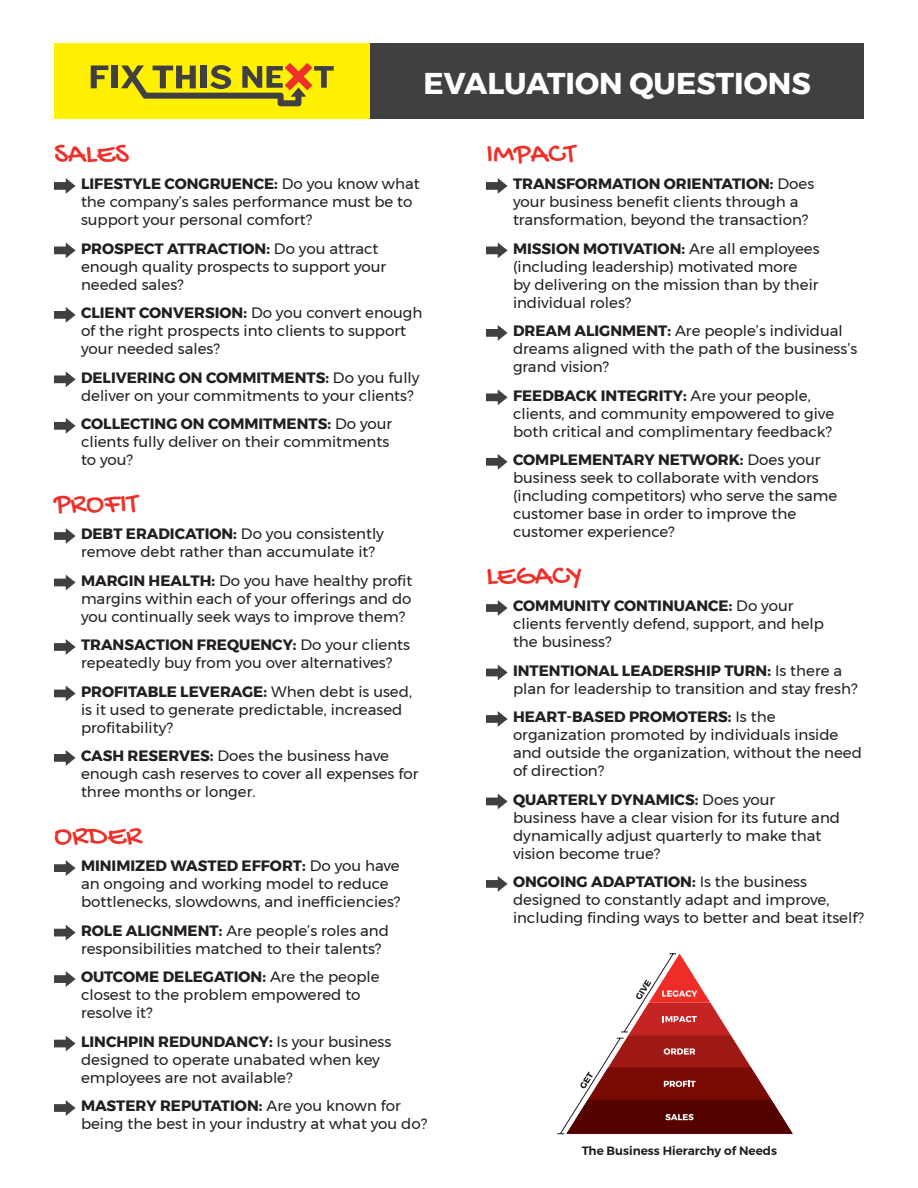
<style>
.page{position:relative;width:918px;height:1188px;background:#fff}
.page>*{position:absolute;margin:0;border:0;box-sizing:border-box;transform-origin:0 0}
.category{font:30px "Gochi Hand";color:#ed3029}
.t1{font:700 30px "Montserrat";color:#fff}
.blist{font:15px/18px "Montserrat";color:#231f20}
.t2{font:600 12px "Montserrat";color:#231f20}
.s1{font-weight:700}
</style>
<div class="page">
<div style="left:54px;top:44px;width:316px;height:75px;background:#fff101"></div>
<div style="left:370px;top:44px;width:494px;height:75px;background:#404042"></div>
<svg style="left:54px;top:178px;width:22px;height:16px"></svg>
<svg style="left:54px;top:243px;width:22px;height:15px"></svg>
<svg style="left:54px;top:307px;width:22px;height:16px"></svg>
<svg style="left:54px;top:371px;width:22px;height:16px"></svg>
<svg style="left:54px;top:418px;width:22px;height:16px"></svg>
<svg style="left:54px;top:528px;width:22px;height:16px"></svg>
<svg style="left:54px;top:575px;width:22px;height:15px"></svg>
<svg style="left:54px;top:639px;width:22px;height:16px"></svg>
<svg style="left:54px;top:686px;width:22px;height:15px"></svg>
<svg style="left:54px;top:750px;width:22px;height:16px"></svg>
<svg style="left:54px;top:860px;width:22px;height:16px"></svg>
<svg style="left:54px;top:925px;width:22px;height:15px"></svg>
<svg style="left:54px;top:971px;width:22px;height:16px"></svg>
<svg style="left:54px;top:1036px;width:22px;height:15px"></svg>
<svg style="left:54px;top:1100px;width:22px;height:16px"></svg>
<svg style="left:486px;top:178px;width:22px;height:16px"></svg>
<svg style="left:486px;top:243px;width:22px;height:15px"></svg>
<svg style="left:486px;top:325px;width:22px;height:16px"></svg>
<svg style="left:486px;top:389px;width:22px;height:16px"></svg>
<svg style="left:486px;top:454px;width:22px;height:16px"></svg>
<svg style="left:486px;top:600px;width:22px;height:16px"></svg>
<svg style="left:486px;top:665px;width:22px;height:15px"></svg>
<svg style="left:486px;top:711px;width:22px;height:16px"></svg>
<svg style="left:486px;top:794px;width:22px;height:15px"></svg>
<svg style="left:486px;top:876px;width:22px;height:16px"></svg>
<svg style="left:91px;top:65px;width:17px;height:23px"></svg>
<div style="left:112px;top:65px;width:6px;height:23px;background:#404042"></div>
<svg style="left:121px;top:63px;width:213px;height:43px"></svg>
<svg style="left:557px;top:953px;width:236px;height:182px"></svg>
<p class="t1" style="left:424px;top:59px;width:389px">EVALUATION QUESTIONS</p>
<p class="category" style="left:54px;top:138px;width:77px">SALES</p>
<p class="blist" style="left:81px;top:175px;width:340px"><span class="s1">LIFESTYLE CONGRUENCE:</span> Do you know what the company’s sales performance must be to support your personal comfort?</p>
<p class="blist" style="left:81px;top:239px;width:307px"><span class="s1">PROSPECT ATTRACTION:</span> Do you attract enough quality prospects to support your needed sales?</p>
<p class="blist" style="left:81px;top:304px;width:343px"><span class="s1">CLIENT CONVERSION:</span> Do you convert enough of the right prospects into clients to support your needed sales?</p>
<p class="blist" style="left:81px;top:368px;width:340px"><span class="s1">DELIVERING ON COMMITMENTS:</span> Do you fully deliver on your commitments to your clients?</p>
<p class="blist" style="left:81px;top:415px;width:313px"><span class="s1">COLLECTING ON COMMITMENTS:</span> Do your clients fully deliver on their commitments to you?</p>
<p class="category" style="left:54px;top:488px;width:86px">PROFIT</p>
<p class="blist" style="left:81px;top:525px;width:305px"><span class="s1">DEBT ERADICATION:</span> Do you consistently remove debt rather than accumulate it?</p>
<p class="blist" style="left:81px;top:571px;width:333px;text-align:justify"><span class="s1">MARGIN HEALTH:</span> Do you have healthy profit margins within each of your offerings and do you continually seek ways to improve them?</p>
<p class="blist" style="left:81px;top:636px;width:331px"><span class="s1">TRANSACTION FREQUENCY:</span> Do your clients repeatedly buy from you over alternatives?</p>
<p class="blist" style="left:81px;top:682px;width:333px"><span class="s1">PROFITABLE LEVERAGE:</span> When debt is used, is it used to generate predictable, increased profitability?</p>
<p class="blist" style="left:81px;top:747px;width:339px"><span class="s1">CASH RESERVES:</span> Does the business have enough cash reserves to cover all expenses for three months or longer.</p>
<p class="category" style="left:54px;top:820px;width:89px">ORDER</p>
<p class="blist" style="left:81px;top:857px;width:321px"><span class="s1">MINIMIZED WASTED EFFORT:</span> Do you have an ongoing and working model to reduce bottlenecks, slowdowns, and inefficiencies?</p>
<p class="blist" style="left:81px;top:921px;width:309px"><span class="s1">ROLE ALIGNMENT:</span> Are people’s roles and responsibilities matched to their talents?</p>
<p class="blist" style="left:81px;top:968px;width:300px"><span class="s1">OUTCOME DELEGATION:</span> Are the people closest to the problem empowered to resolve it?</p>
<p class="blist" style="left:81px;top:1032px;width:312px"><span class="s1">LINCHPIN REDUNDANCY:</span> Is your business designed to operate unabated when key employees are not available?</p>
<p class="blist" style="left:81px;top:1097px;width:348px"><span class="s1">MASTERY REPUTATION:</span> Are you known for being the best in your industry at what you do?</p>
<p class="category" style="left:486px;top:138px;width:92px">IMPACT</p>
<p class="blist" style="left:513px;top:175px;width:303px"><span class="s1">TRANSFORMATION ORIENTATION:</span> Does your business benefit clients through a transformation, beyond the transaction?</p>
<p class="blist" style="left:513px;top:239px;width:308px"><span class="s1">MISSION MOTIVATION:</span> Are all employees (including leadership) motivated more<br>by delivering on the mission than by their individual roles?</p>
<p class="blist" style="left:513px;top:322px;width:346px"><span class="s1">DREAM ALIGNMENT:</span> Are people’s individual dreams aligned with the path of the business’s grand vision?</p>
<p class="blist" style="left:513px;top:386px;width:323px"><span class="s1">FEEDBACK INTEGRITY:</span> Are your people, clients, and community empowered to give both critical and complimentary feedback?</p>
<p class="blist" style="left:513px;top:451px;width:326px"><span class="s1">COMPLEMENTARY NETWORK:</span> Does your business seek to collaborate with vendors (including competitors) who serve the same customer base in order to improve the customer experience?</p>
<p class="category" style="left:486px;top:560px;width:98px">LEGACY</p>
<p class="blist" style="left:513px;top:597px;width:312px"><span class="s1">COMMUNITY CONTINUANCE:</span> Do your clients fervently defend, support, and help the business?</p>
<p class="blist" style="left:513px;top:661px;width:346px"><span class="s1">INTENTIONAL LEADERSHIP TURN:</span> Is there a plan for leadership to transition and stay fresh?</p>
<p class="blist" style="left:513px;top:708px;width:350px"><span class="s1">HEART-BASED PROMOTERS:</span> Is the organization promoted by individuals inside and outside the organization, without the need of direction?</p>
<p class="blist" style="left:513px;top:790px;width:329px"><span class="s1">QUARTERLY DYNAMICS:</span> Does your business have a clear vision for its future and dynamically adjust quarterly to make that vision become true?</p>
<p class="blist" style="left:513px;top:873px;width:353px"><span class="s1">ONGOING ADAPTATION:</span> Is the business designed to constantly adapt and improve, including finding ways to better and beat itself?</p>
<p class="t2" style="left:582px;top:1141px;width:197px">The Business Hierarchy of Needs</p>
</div>
